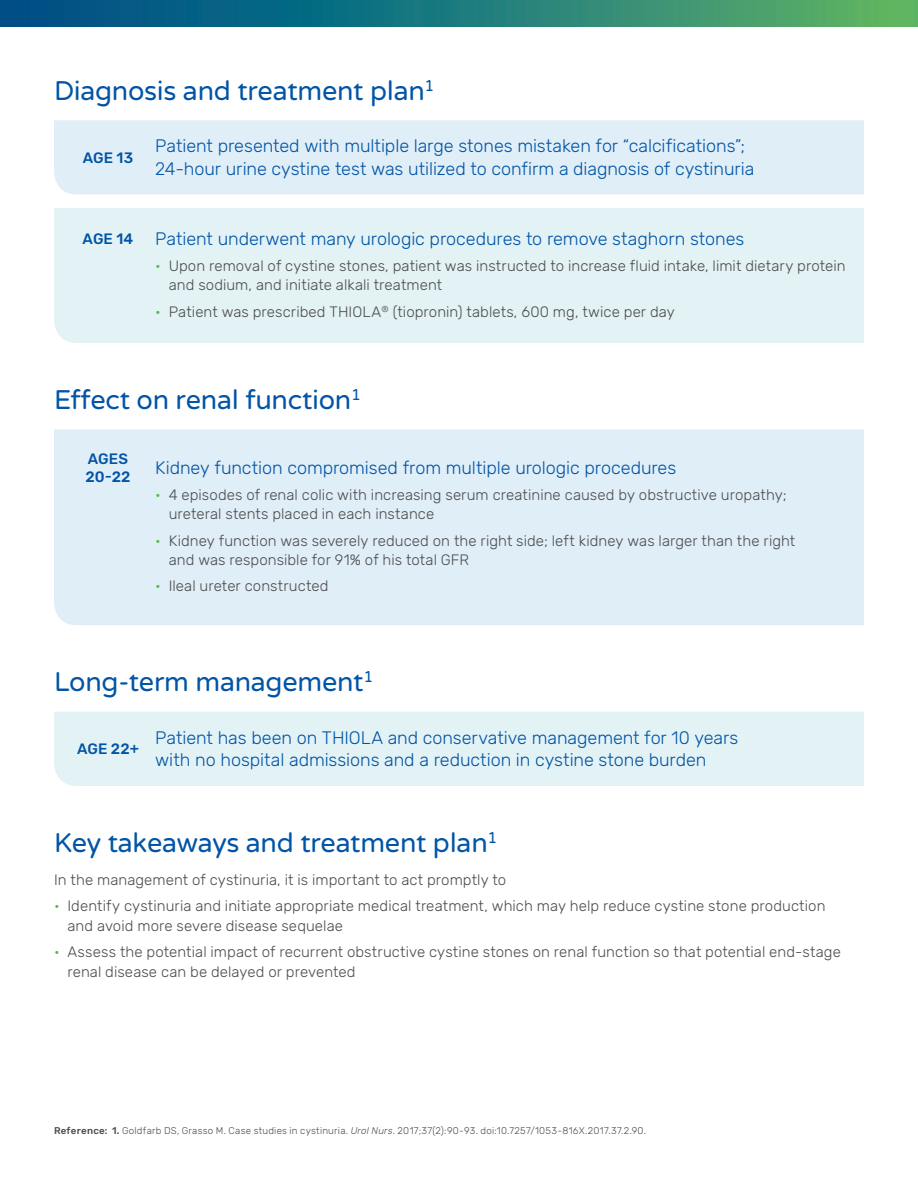
<style>
.page{position:relative;width:918px;height:1188px;background:#fff}
.page>*{position:absolute;margin:0;border:0;box-sizing:border-box;transform-origin:0 0}
.t1{font:27px "Varela Round";letter-spacing:-.01em;color:#0154a6}
.t2{font:300 18px/22.5px "Rubik";letter-spacing:-.005em;color:#0154a6}
.t3{font:300 15px/19.5px "Rubik";letter-spacing:.005em;color:#4b4c4d}
.t4{font:500 15px/18px "Rubik";letter-spacing:.005em;color:#0154a6}
.t5{font:300 9.75px "Rubik";letter-spacing:.03em;color:#4b4c4d}
.s1{color:#56b947}
.s2{font-weight:500}
.s3{font-style:italic}
</style>
<div class="page">
<img style="left:0;top:0;width:918px;height:27px">
<div style="left:54px;top:120px;width:810px;height:74px;background:#e0eef7"></div>
<div style="left:54px;top:208px;width:810px;height:135px;background:#e3f2f5"></div>
<div style="left:54px;top:429px;width:810px;height:196px;background:#e0eef7"></div>
<div style="left:54px;top:712px;width:810px;height:74px;background:#e3f2f5"></div>
<h1 class="t1" style="left:54px;top:75px;width:382px">Diagnosis and treatment plan<sup>1</sup></h1>
<p class="t2" style="left:155px;top:135px;width:601px">Patient presented with multiple large stones mistaken for “calcifications”;<br>24-hour urine cystine test was utilized to confirm a diagnosis of cystinuria</p>
<p class="t4" style="left:83px;top:149px;width:52px">AGE 13</p>
<p class="t4" style="left:83px;top:230px;width:52px">AGE 14</p>
<p class="t2" style="left:155px;top:228px;width:591px">Patient underwent many urologic procedures to remove staghorn stones</p>
<p class="t3" style="left:169px;top:256px;width:678px;text-indent:-14px"><span class="s1">•</span> Upon removal of cystine stones, patient was instructed to increase fluid intake, limit dietary protein and sodium, and initiate alkali treatment</p>
<p class="t3" style="left:155px;top:302px;width:521px"><span class="s1">•</span> Patient was prescribed THIOLA<sup>®</sup> (tiopronin) tablets, 600 mg, twice per day</p>
<h1 class="t1" style="left:54px;top:384px;width:308px">Effect on renal function<sup>1</sup></h1>
<p class="t4" style="left:85px;top:450px;width:47px">AGES<br>20-22</p>
<p class="t2" style="left:155px;top:457px;width:523px">Kidney function compromised from multiple urologic procedures</p>
<p class="t3" style="left:169px;top:485px;width:619px;text-indent:-14px"><span class="s1">•</span> 4 episodes of renal colic with increasing serum creatinine caused by obstructive uropathy; ureteral stents placed in each instance</p>
<p class="t3" style="left:169px;top:531px;width:628px;text-indent:-14px"><span class="s1">•</span> Kidney function was severely reduced on the right side; left kidney was larger than the right and was responsible for 91% of his total GFR</p>
<p class="t3" style="left:155px;top:577px;width:175px"><span class="s1">•</span> Ileal ureter constructed</p>
<h1 class="t1" style="left:54px;top:667px;width:321px">Long-term management<sup>1</sup></h1>
<p class="t2" style="left:155px;top:727px;width:585px">Patient has been on THIOLA and conservative management for 10 years with no hospital admissions and a reduction in cystine stone burden</p>
<p class="t4" style="left:77px;top:740px;width:63px">AGE 22+</p>
<h1 class="t1" style="left:54px;top:827px;width:445px">Key takeaways and treatment plan<sup>1</sup></h1>
<p class="t3" style="left:54px;top:871px;width:454px">In the management of cystinuria, it is important to act promptly to</p>
<p class="t3" style="left:68px;top:897px;width:760px;text-indent:-14px"><span class="s1">•</span> Identify cystinuria and initiate appropriate medical treatment, which may help reduce cystine stone production and avoid more severe disease sequelae</p>
<p class="t3" style="left:68px;top:943px;width:775px;text-indent:-14px"><span class="s1">•</span> Assess the potential impact of recurrent obstructive cystine stones on renal function so that potential end-stage renal disease can be delayed or prevented</p>
<p class="t5" style="left:54px;top:1125px;width:594px"><span class="s2">Reference: 1.</span> Goldfarb DS, Grasso M. Case studies in cystinuria. <span class="s3">Urol Nurs</span>. 2017;37(2):90-93. doi:10.7257/1053-816X.2017.37.2.90.</p>
</div>
